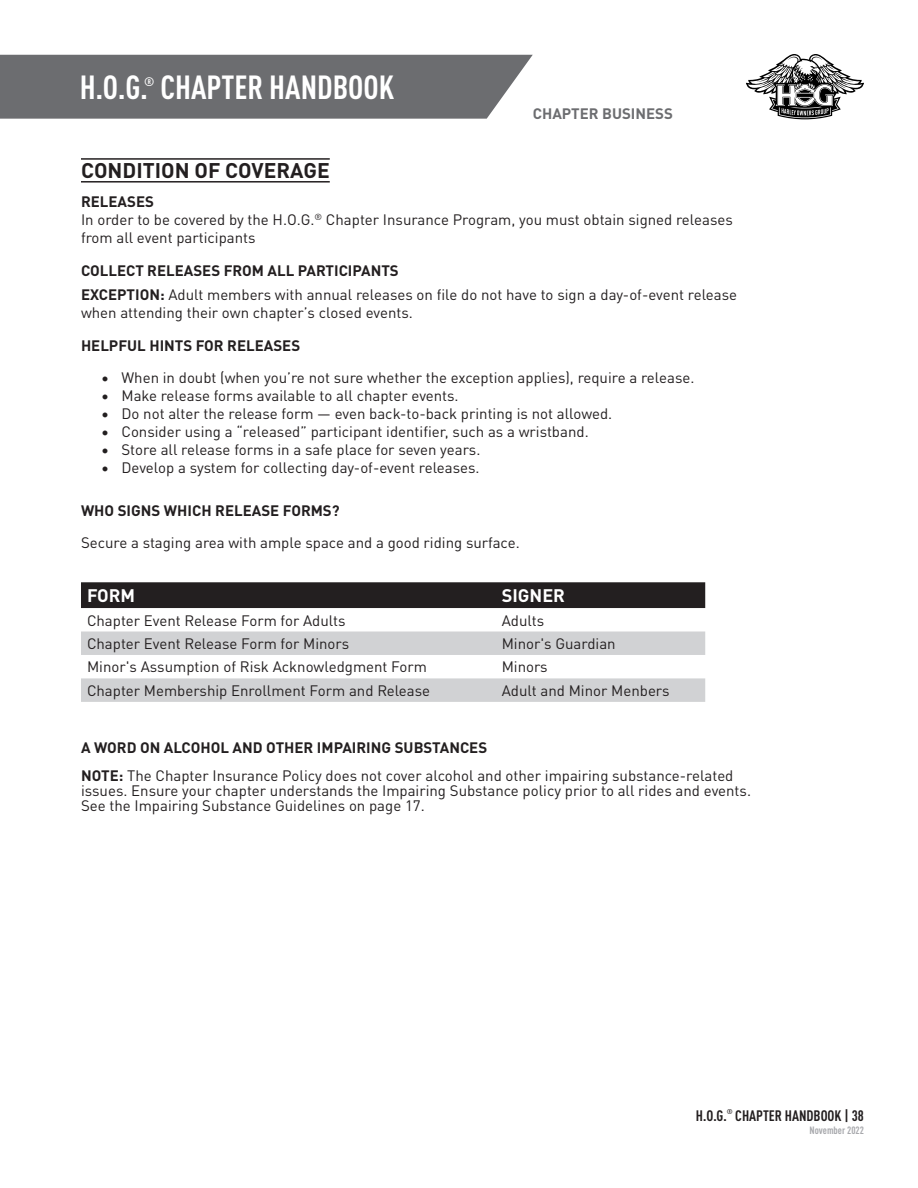
<style>
.page{position:relative;width:918px;height:1188px;background:#fff}
.page>*{position:absolute;margin:0;border:0;box-sizing:border-box;transform-origin:0 0}
.t1{font:700 condensed 33px "DIN Pro";color:#fff}
.ruled_heads{font:700 21px "DIN Pro";color:#231f20}
.body_copy{font:700 18px "DIN Pro";color:#fff}
.body_copy-2{font:15px/18px "DIN Pro";color:#231f20}
.body_copy-3{font:700 15px "DIN Pro";color:#231f20}
.t2{font:700 condensed 15px "DIN Pro";color:#231f20}
.t3{font:700 15px "DIN Pro";color:#6c6d70}
.t4{font:700 condensed 12.3px "DIN Pro";color:#fff}
.t5{font:700 condensed 10.5px "DIN Pro";color:#a8a9ad}
.t6{font:700 condensed 7.05px "DIN Pro";color:#231f20}
.s1{font-weight:700}
</style>
<div class="page">
<svg style="left:746px;top:54px;width:118px;height:65px"></svg>
<div style="left:0;top:55px;width:533px;height:64px;background:#6c6d70"></div>
<hr style="left:81px;top:158px;width:249px;height:2px;background:#231f20">
<hr style="left:81px;top:181px;width:249px;height:2px;background:#231f20">
<div style="left:81px;top:582px;width:624px;height:26px;background:#231f20"></div>
<svg style="left:81px;top:632px;width:624px;height:70px;fill:#d1d2d4"></svg>
<h1 class="t1" style="left:80px;top:63px;width:316px">H.O.G. CHAPTER HANDBOOK</h1>
<p class="t4" style="left:144px;top:73px;width:12px">®</p>
<p class="t3" style="left:533px;top:102px;width:142px">CHAPTER BUSINESS</p>
<p class="ruled_heads" style="left:81px;top:154px;width:250px">CONDITION OF COVERAGE</p>
<p class="body_copy-3" style="left:81px;top:189px;width:74px">RELEASES</p>
<p class="body_copy-2" style="left:81px;top:209px;width:653px">In order to be covered by the H.O.G.<sup>®</sup> Chapter Insurance Program, you must obtain signed releases from all event participants</p>
<p class="body_copy-3" style="left:81px;top:258px;width:319px">COLLECT RELEASES FROM ALL PARTICIPANTS</p>
<p class="body_copy-2" style="left:81px;top:285px;width:658px"><span class="s1">EXCEPTION:</span> Adult members with annual releases on file do not have to sign a day-of-event release when attending their own chapter’s closed events.</p>
<p class="body_copy-3" style="left:81px;top:334px;width:221px">HELPFUL HINTS FOR RELEASES</p>
<p class="body_copy-2" style="left:101px;top:367px;width:595px">• When in doubt (when you’re not sure whether the exception applies), require a release.</p>
<p class="body_copy-2" style="left:101px;top:385px;width:359px">• Make release forms available to all chapter events.</p>
<p class="body_copy-2" style="left:101px;top:403px;width:513px">• Do not alter the release form — even back-to-back printing is not allowed.</p>
<p class="body_copy-2" style="left:101px;top:421px;width:489px">• Consider using a “released” participant identifier, such as a wristband.</p>
<p class="body_copy-2" style="left:101px;top:439px;width:381px">• Store all release forms in a safe place for seven years.</p>
<p class="body_copy-2" style="left:101px;top:457px;width:380px">• Develop a system for collecting day-of-event releases.</p>
<p class="body_copy-3" style="left:81px;top:499px;width:260px">WHO SIGNS WHICH RELEASE FORMS?</p>
<p class="body_copy-2" style="left:81px;top:532px;width:440px">Secure a staging area with ample space and a good riding surface.</p>
<p class="body_copy" style="left:87px;top:581px;width:50px">FORM</p>
<p class="body_copy" style="left:502px;top:581px;width:65px">SIGNER</p>
<p class="body_copy-2" style="left:87px;top:610px;width:260px">Chapter Event Release Form for Adults</p>
<p class="body_copy-2" style="left:502px;top:610px;width:44px">Adults</p>
<p class="body_copy-2" style="left:87px;top:634px;width:264px">Chapter Event Release Form for Minors</p>
<p class="body_copy-2" style="left:502px;top:634px;width:115px">Minor's Guardian</p>
<p class="body_copy-2" style="left:87px;top:657px;width:342px">Minor's Assumption of Risk Acknowledgment Form</p>
<p class="body_copy-2" style="left:502px;top:657px;width:48px">Minors</p>
<p class="body_copy-2" style="left:87px;top:681px;width:345px">Chapter Membership Enrollment Form and Release</p>
<p class="body_copy-2" style="left:502px;top:681px;width:169px">Adult and Minor Menbers</p>
<p class="body_copy-3" style="left:81px;top:736px;width:408px">A WORD ON ALCOHOL AND OTHER IMPAIRING SUBSTANCES</p>
<p class="body_copy-2" style="left:81px;top:768px;width:672px;line-height:15px"><span class="s1">NOTE:</span> The Chapter Insurance Policy does not cover alcohol and other impairing substance-related issues. Ensure your chapter understands the Impairing Substance policy prior to all rides and events.<br>See the Impairing Substance Guidelines on page 17.</p>
<p class="t2" style="left:696px;top:1105px;width:32px">H.O.G.</p>
<p class="t6" style="left:727px;top:1107px;width:7px">®</p>
<p class="t2" style="left:735px;top:1105px;width:130px">CHAPTER HANDBOOK | 38</p>
<p class="t5" style="left:810px;top:1123px;width:56px">November 2022</p>
</div>
